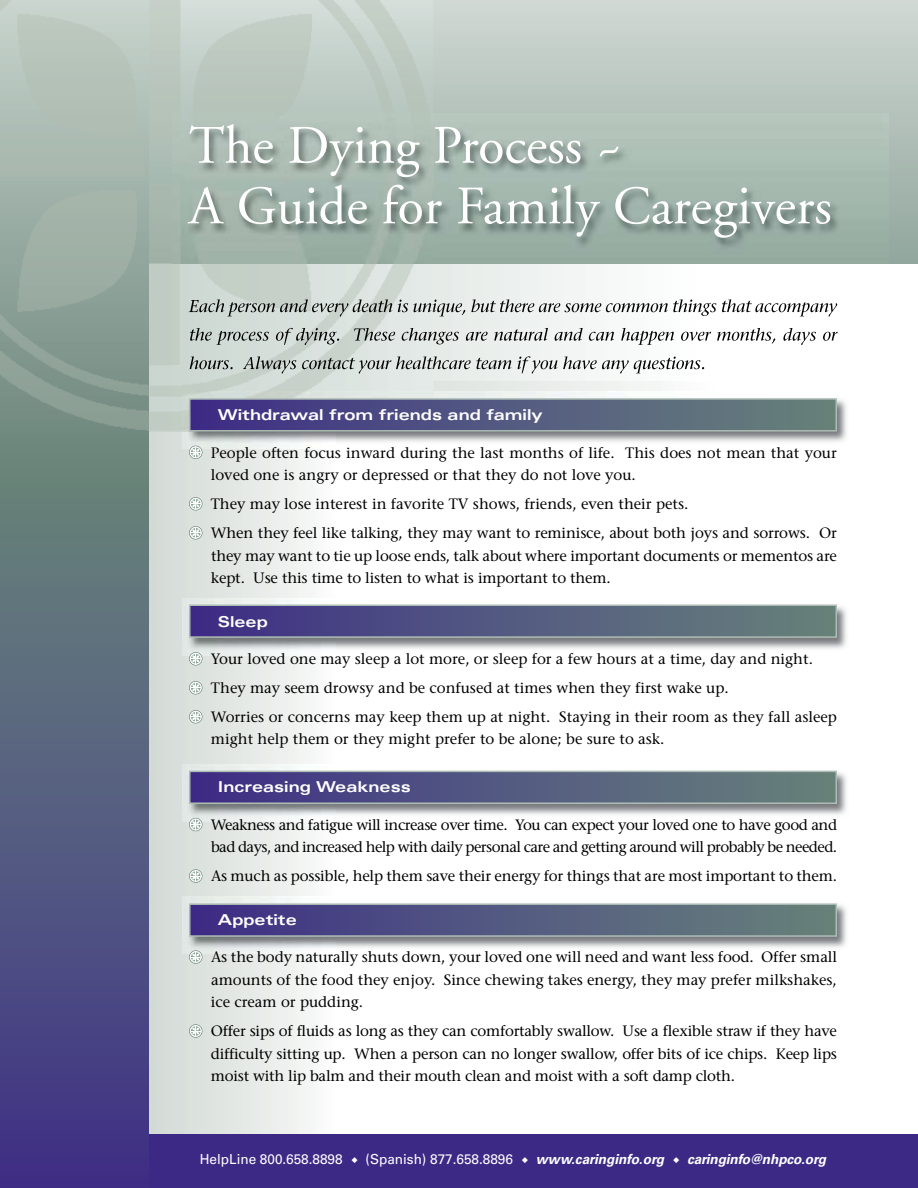
<style>
.page{position:relative;width:918px;height:1188px;background:#fff}
.page>*{position:absolute;margin:0;border:0;box-sizing:border-box;transform-origin:0 0}
.t1{font:54px/60.6px "Adobe Garamond";color:#fff}
.t2{font:15px/22.5px "Stone Serif";letter-spacing:-.01em;color:#000}
.t3{font:15px/22.5px "Stone Serif";letter-spacing:-.035em;color:#000}
.t4{font:700 expanded 15px "Univers";color:#fff}
.t5{font:13.8px "Univers";color:#fff}
.t6{font:italic 700 13.8px "Univers";letter-spacing:-.005em;color:#fff}
</style>
<div class="page">
<svg style="left:149px;top:432px;width:164px;height:702px"></svg>
<div style="left:120px;top:1134px;width:798px;height:54px;background:#3c2986"></div>
<svg style="left:149px;top:381px;width:512px;height:51px"></svg>
<div style="left:61px;top:0;width:857px;height:263px;background:linear-gradient(to bottom,#d1d8d4,#91a69c)"></div>
<div style="left:0;top:486px;width:149px;height:702px;background:linear-gradient(to bottom,#68847a,#3f3086)"></div>
<div style="left:0;top:0;width:149px;height:488px;background:#6d867c"></div>
<img style="left:0;top:0;width:433px;height:430px">
<img style="left:182px;top:897px;width:665px;height:57px">
<div style="left:190px;top:905px;width:646px;height:30px;background:linear-gradient(to right,#3e2e86,#68847a)"></div>
<div style="left:189px;top:903px;width:648px;height:34px;border:2px solid #adbcb5"></div>
<img style="left:182px;top:764px;width:665px;height:57px">
<div style="left:190px;top:772px;width:646px;height:30px;background:linear-gradient(to right,#3e2e86,#68847a)"></div>
<div style="left:189px;top:771px;width:648px;height:33px;border:2px solid #adbcb5"></div>
<img style="left:182px;top:598px;width:665px;height:57px">
<div style="left:190px;top:606px;width:646px;height:30px;background:linear-gradient(to right,#3e2e86,#68847a)"></div>
<div style="left:189px;top:604px;width:648px;height:34px;border:2px solid #adbcb5"></div>
<img style="left:182px;top:392px;width:665px;height:57px">
<div style="left:190px;top:400px;width:646px;height:30px;background:linear-gradient(to right,#3e2e86,#68847a)"></div>
<div style="left:189px;top:398px;width:648px;height:34px;border:2px solid #adbcb5"></div>
<svg style="left:190px;top:1025px;width:12px;height:12px"></svg>
<div style="left:189px;top:1024px;width:13px;height:14px;border:1px solid #678277;border-radius:50%"></div>
<svg style="left:190px;top:951px;width:12px;height:12px"></svg>
<div style="left:189px;top:950px;width:13px;height:14px;border:1px solid #678277;border-radius:50%"></div>
<svg style="left:190px;top:870px;width:12px;height:12px"></svg>
<div style="left:189px;top:869px;width:13px;height:14px;border:1px solid #678277;border-radius:50%"></div>
<svg style="left:190px;top:818px;width:12px;height:13px"></svg>
<div style="left:189px;top:818px;width:13px;height:13px;border:1px solid #678277;border-radius:50%"></div>
<svg style="left:190px;top:711px;width:12px;height:12px"></svg>
<div style="left:189px;top:710px;width:13px;height:13px;border:1px solid #678277;border-radius:50%"></div>
<svg style="left:190px;top:682px;width:12px;height:12px"></svg>
<div style="left:189px;top:681px;width:13px;height:14px;border:1px solid #678277;border-radius:50%"></div>
<svg style="left:190px;top:653px;width:12px;height:12px"></svg>
<div style="left:189px;top:652px;width:13px;height:14px;border:1px solid #678277;border-radius:50%"></div>
<svg style="left:190px;top:527px;width:12px;height:12px"></svg>
<div style="left:189px;top:526px;width:13px;height:14px;border:1px solid #678277;border-radius:50%"></div>
<svg style="left:190px;top:498px;width:12px;height:12px"></svg>
<div style="left:189px;top:497px;width:13px;height:14px;border:1px solid #678277;border-radius:50%"></div>
<svg style="left:190px;top:446px;width:12px;height:13px"></svg>
<div style="left:189px;top:446px;width:13px;height:13px;border:1px solid #678277;border-radius:50%"></div>
<img style="left:173px;top:114px;width:715px;height:267px">
<img style="left:434px;top:299px;width:282px;height:17px">
<img style="left:189px;top:299px;width:240px;height:17px">
<img style="left:722px;top:299px;width:115px;height:17px">
<img style="left:514px;top:328px;width:197px;height:17px">
<img style="left:190px;top:328px;width:242px;height:17px">
<img style="left:740px;top:328px;width:98px;height:17px">
<img style="left:433px;top:356px;width:267px;height:17px">
<img style="left:190px;top:356px;width:243px;height:13px">
<h1 class="t1" style="left:189px;top:117px;width:644px">The Dying Process ~<br>A Guide for Family Caregivers</h1>
<p class="t4" style="left:218px;top:406px;width:326px">Withdrawal from friends and family</p>
<p class="t2" style="left:211px;top:441px;width:628px">People often focus inward during the last months of life. This does not mean that your loved one is angry or depressed or that they do not love you.</p>
<p class="t2" style="left:211px;top:489px;width:628px;line-height:29px">They may lose interest in favorite TV shows, friends, even their pets.<br>When they feel like talking, they may want to reminisce, about both joys and sorrows. Or</p>
<p class="t2" style="left:211px;top:544px;width:628px">they may want to tie up loose ends, talk about where important documents or mementos are kept. Use this time to listen to what is important to them.</p>
<p class="t4" style="left:218px;top:613px;width:51px">Sleep</p>
<p class="t2" style="left:211px;top:644px;width:628px;line-height:29px">Your loved one may sleep a lot more, or sleep for a few hours at a time, day and night.<br>They may seem drowsy and be confused at times when they first wake up.<br>Worries or concerns may keep them up at night. Staying in their room as they fall asleep</p>
<p class="t2" style="left:211px;top:728px;width:455px">might help them or they might prefer to be alone; be sure to ask.</p>
<p class="t4" style="left:218px;top:778px;width:194px">Increasing Weakness</p>
<p class="t3" style="left:211px;top:813px;width:628px">Weakness and fatigue will increase over time. You can expect your loved one to have good and bad days, and increased help with daily personal care and getting around will probably be needed.</p>
<p class="t2" style="left:211px;top:865px;width:628px">As much as possible, help them save their energy for things that are most important to them.</p>
<p class="t4" style="left:218px;top:911px;width:80px">Appetite</p>
<p class="t2" style="left:211px;top:946px;width:628px;text-align:justify">As the body naturally shuts down, your loved one will need and want less food. Offer small amounts of the food they enjoy. Since chewing takes energy, they may prefer milkshakes, ice cream or pudding.</p>
<p class="t2" style="left:211px;top:1020px;width:628px;text-align:justify">Offer sips of fluids as long as they can comfortably swallow. Use a flexible straw if they have difficulty sitting up. When a person can no longer swallow, offer bits of ice chips. Keep lips moist with lip balm and their mouth clean and moist with a soft damp cloth.</p>
<p class="t5" style="left:200px;top:1151px;width:144px">HelpLine 800.658.8898</p>
<p class="t5" style="left:366px;top:1151px;width:149px">(Spanish) 877.658.8896</p>
<p class="t6" style="left:536px;top:1151px;width:130px">www.caringinfo.org</p>
<p class="t6" style="left:687px;top:1151px;width:140px">caringinfo@nhpco.org</p>
</div>
